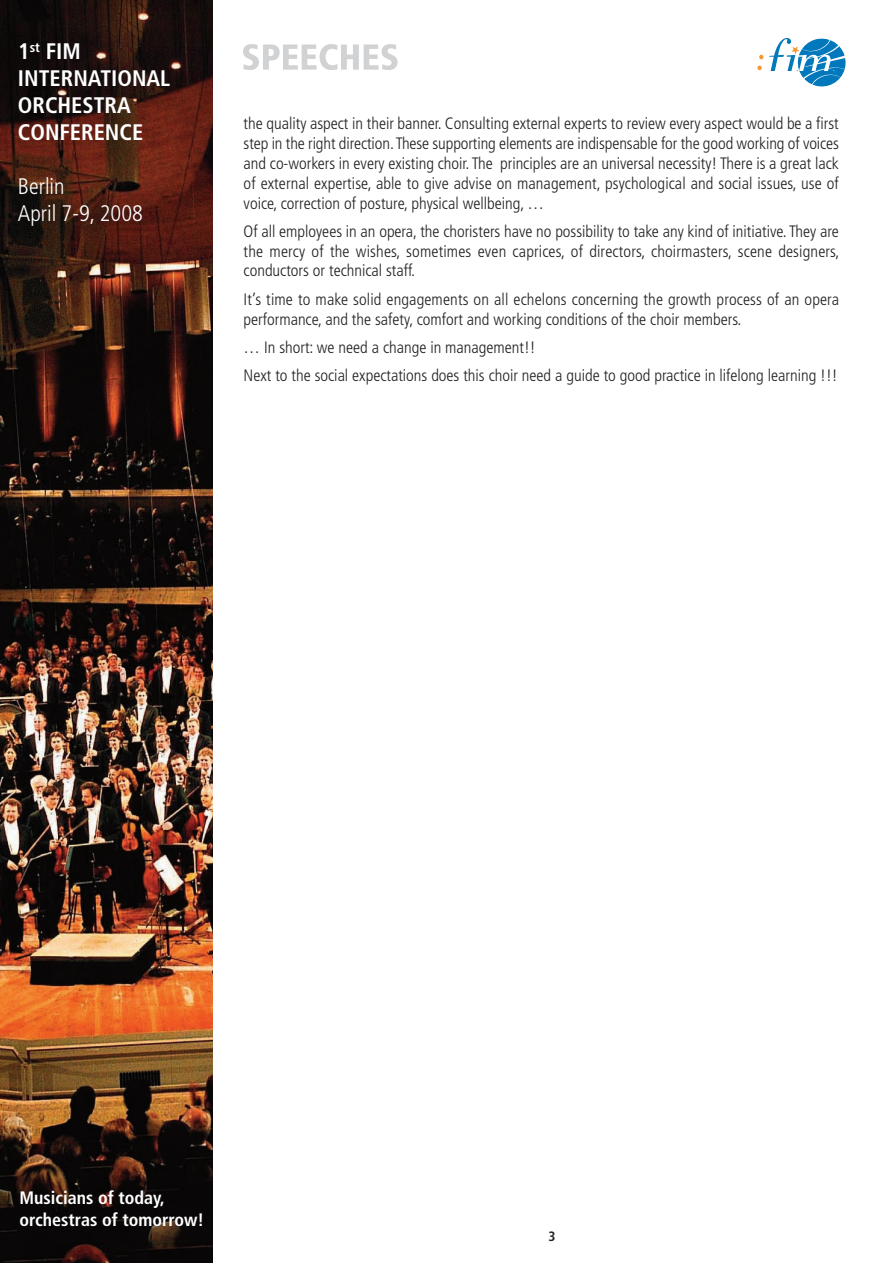
<style>
.page{position:relative;width:893px;height:1263px;background:#fff}
.page>*{position:absolute;margin:0;border:0;box-sizing:border-box;transform-origin:0 0}
.t1{font:700 condensed 22.5px/27px "Frutiger";color:#fff}
.t2{font:300 condensed 22.5px/27px "Frutiger";color:#fff}
.t3{font:700 condensed 18px/21.6px "Frutiger";color:#fff}
.t4{font:300 condensed 16.5px/19.8px "Frutiger";color:#231f20;text-align:justify}
.t5{font:700 condensed 13.5px "Frutiger";color:#231f20}
</style>
<div class="page">
<img style="left:0;top:0;width:213px;height:1263px">
<svg style="left:757px;top:38px;width:89px;height:48px"></svg>
<svg style="left:243px;top:44px;width:155px;height:26px"></svg>
<h1 class="t1" style="left:18px;top:40px;width:154px">1<sup>st</sup> FIM<br>INTERNATIONAL<br>ORCHESTRA<br>CONFERENCE</h1>
<h1 class="t2" style="left:18px;top:175px;width:126px">Berlin<br>April 7-9, 2008</h1>
<p class="t4" style="left:244px;top:115px;width:597px">the quality aspect in their banner. Consulting external experts to review every aspect would be a first step in the right direction.These supporting elements are indispensable for the good working of voices and co-workers in every existing choir. The principles are an universal necessity! There is a great lack of external expertise, able to give advise on management, psychological and social issues, use of voice, correction of posture, physical wellbeing, …</p>
<p class="t4" style="left:244px;top:222px;width:597px">Of all employees in an opera, the choristers have no possibility to take any kind of initiative. They are the mercy of the wishes, sometimes even caprices, of directors, choirmasters, scene designers, conductors or technical staff.</p>
<p class="t4" style="left:244px;top:290px;width:597px">It’s time to make solid engagements on all echelons concerning the growth process of an opera performance, and the safety, comfort and working conditions of the choir members.</p>
<p class="t4" style="left:244px;top:334px;width:595px;line-height:28.3px">… In short: we need a change in management!!<br>Next to the social expectations does this choir need a guide to good practice in lifelong learning !!!</p>
<p class="t3" style="left:20px;top:1188px;width:186px">Musicians of today, orchestras of tomorrow!</p>
<p class="t5" style="left:549px;top:1231px;width:9px">3</p>
</div>
